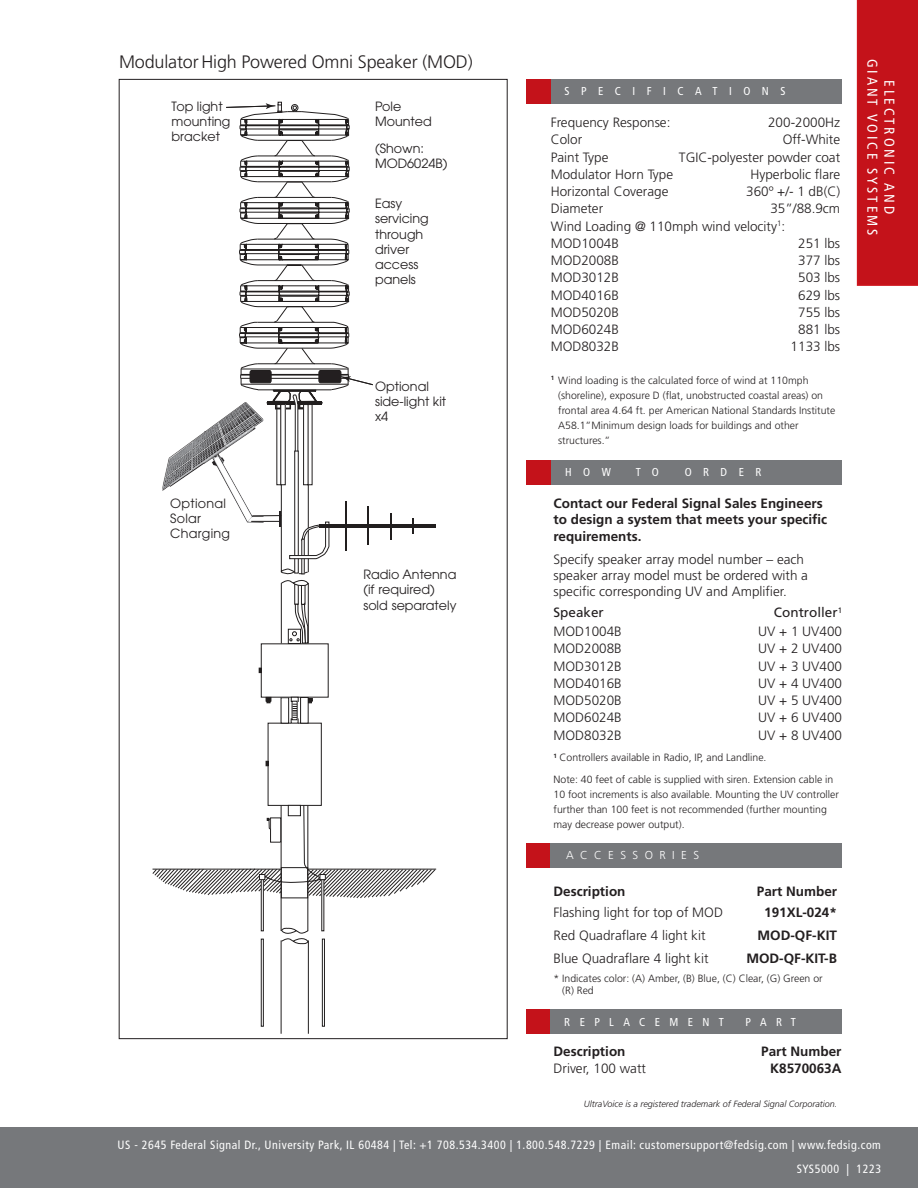
<style>
.page{position:relative;width:918px;height:1188px;background:#fff}
.page>*{position:absolute;margin:0;border:0;box-sizing:border-box;transform-origin:0 0}
.t1{font:300 18px "Frutiger LT Std";letter-spacing:-.01em;color:#231f20}
.t2{font:condensed 14.25px/17.1px "Frutiger LT Std";letter-spacing:.2em;color:#fff;text-align:center}
.t3{font:300 13.5px/17.2px "Frutiger LT Std";color:#231f20}
.t4{font:700 13.5px/16.2px "Frutiger LT Std";color:#231f20}
.t5{font:13.5px "Frutiger LT Std";color:#231f20}
.t6{font:12.75px/15.3px "Avant Garde";color:#231f20}
.t7{font:12.75px/15.3px "Avant Garde";letter-spacing:.025em;color:#231f20}
.t8{font:condensed 12px/24px "Frutiger LT Std";letter-spacing:.045em;color:#fff;text-align:right}
.t9{font:condensed 11.55px "Frutiger LT Std";letter-spacing:1em;color:#fff}
.t10{font:condensed 11.55px "Frutiger LT Std";letter-spacing:.82em;color:#fff}
.t11{font:300 11.55px "Frutiger LT Std";letter-spacing:.56em;color:#fff}
.t12{font:300 10.5px/15px "Frutiger LT Std";color:#231f20}
.t13{font:italic 300 9px "Frutiger LT Std";color:#231f20}
</style>
<div class="page">
<div style="left:0;top:1127px;width:918px;height:61px;background:#76787b"></div>
<div style="left:857px;top:0;width:61px;height:286px;background:#c4121a"></div>
<div style="left:526px;top:79px;width:25px;height:25px;background:#c4121a"></div>
<div style="left:551px;top:79px;width:290px;height:25px;background:#76787b"></div>
<svg style="left:309px;top:698px;width:4px;height:6px"></svg>
<div style="left:280px;top:404px;width:6px;height:81px;border:1px solid #211e1e"></div>
<div style="left:303px;top:404px;width:6px;height:81px;border:1px solid #211e1e"></div>
<div style="left:294px;top:451px;width:5px;height:123px;border:1px solid #211e1e"></div>
<div style="left:294px;top:584px;width:5px;height:21px;border:1px solid #211e1e"></div>
<div style="left:301px;top:584px;width:4px;height:21px;border:1px solid #211e1e"></div>
<hr style="left:345px;top:501px;width:1px;height:50px;background:#211e1e">
<hr style="left:368px;top:507px;width:1px;height:38px;background:#211e1e">
<svg style="left:390px;top:513px;width:1px;height:27px"></svg>
<svg style="left:413px;top:519px;width:1px;height:15px"></svg>
<hr style="left:320px;top:525px;width:116px;height:3px;background:#211e1e">
<hr style="left:308px;top:583px;width:1px;height:60px;background:#211e1e">
<hr style="left:281px;top:583px;width:1px;height:60px;background:#211e1e">
<div style="left:288px;top:629px;width:13px;height:15px;border:1px solid #211e1e"></div>
<svg style="left:289px;top:603px;width:20px;height:40px"></svg>
<div style="left:261px;top:643px;width:68px;height:55px;border:1px solid #211e1e"></div>
<div style="left:268px;top:723px;width:54px;height:83px;border:1px solid #211e1e"></div>
<div style="left:281px;top:697px;width:8px;height:27px;border:1px solid #211e1e"></div>
<div style="left:300px;top:697px;width:9px;height:27px;border:1px solid #211e1e"></div>
<div style="left:291px;top:697px;width:8px;height:5px;border:1px solid #211e1e"></div>
<svg style="left:265px;top:696px;width:7px;height:8px"></svg>
<svg style="left:259px;top:668px;width:3px;height:5px"></svg>
<svg style="left:266px;top:761px;width:3px;height:5px"></svg>
<svg style="left:291px;top:697px;width:7px;height:26px"></svg>
<svg style="left:152px;top:804px;width:284px;height:229px"></svg>
<hr style="left:153px;top:869px;width:128px;height:1px;background:#211e1e">
<hr style="left:308px;top:869px;width:128px;height:1px;background:#211e1e">
<img style="left:162px;top:417px;width:89px;height:106px">
<svg style="left:251px;top:484px;width:79px;height:104px"></svg>
<svg style="left:225px;top:102px;width:148px;height:351px"></svg>
<div style="left:527px;top:460px;width:25px;height:25px;background:#c4121a"></div>
<div style="left:551px;top:460px;width:291px;height:25px;background:#76787b"></div>
<div style="left:526px;top:1009px;width:25px;height:25px;background:#c4121a"></div>
<div style="left:551px;top:1009px;width:291px;height:25px;background:#76787b"></div>
<div style="left:526px;top:843px;width:25px;height:25px;background:#c4121a"></div>
<div style="left:551px;top:843px;width:291px;height:25px;background:#76787b"></div>
<h1 class="t1" style="left:119px;top:51px;width:355px">Modulator High Powered Omni Speaker (MOD)</h1>
<p class="t6" style="left:172px;top:99px;width:60px">Top light mounting bracket</p>
<p class="t7" style="left:170px;top:495px;width:62px">Optional<br>Solar<br>Charging</p>
<p class="t6" style="left:375px;top:99px;width:58px">Pole<br>Mounted</p>
<p class="t6" style="left:375px;top:141px;width:74px">(Shown:<br>MOD6024B)</p>
<p class="t6" style="left:375px;top:196px;width:55px">Easy servicing through driver access panels</p>
<p class="t6" style="left:375px;top:378px;width:73px">Optional side-light kit x4</p>
<p class="t6" style="left:363px;top:567px;width:95px">Radio Antenna (if required) sold separately</p>
<p class="t9" style="left:565px;top:85px;width:222px">SPECIFICATIONS</p>
<p class="t3" style="left:551px;top:114px;width:121px">Frequency Response:</p>
<p class="t3" style="left:768px;top:114px;width:74px">200-2000Hz</p>
<p class="t3" style="left:551px;top:131px;width:33px">Color</p>
<p class="t3" style="left:783px;top:131px;width:59px">Off-White</p>
<p class="t3" style="left:551px;top:149px;width:59px">Paint Type</p>
<p class="t3" style="left:679px;top:149px;width:163px">TGIC-polyester powder coat</p>
<p class="t3" style="left:551px;top:166px;width:124px">Modulator Horn Type</p>
<p class="t3" style="left:750px;top:166px;width:91px">Hyperbolic flare</p>
<p class="t3" style="left:551px;top:183px;width:119px">Horizontal Coverage</p>
<p class="t3" style="left:746px;top:183px;width:96px">360º +/- 1 dB(C)</p>
<p class="t3" style="left:551px;top:200px;width:54px">Diameter</p>
<p class="t3" style="left:551px;top:200px;width:291px;text-indent:220px">35”/88.9cm<br>Wind Loading @ 110mph wind velocity<sup>1</sup>:<br>MOD1004B</p>
<p class="t3" style="left:798px;top:235px;width:44px">251 lbs</p>
<p class="t3" style="left:551px;top:252px;width:70px">MOD2008B</p>
<p class="t3" style="left:798px;top:252px;width:44px">377 lbs</p>
<p class="t3" style="left:551px;top:269px;width:70px">MOD3012B</p>
<p class="t3" style="left:798px;top:269px;width:44px">503 lbs</p>
<p class="t3" style="left:551px;top:287px;width:70px">MOD4016B</p>
<p class="t3" style="left:798px;top:287px;width:44px">629 lbs</p>
<p class="t3" style="left:551px;top:304px;width:70px">MOD5020B</p>
<p class="t3" style="left:798px;top:304px;width:44px">755 lbs</p>
<p class="t3" style="left:551px;top:321px;width:70px">MOD6024B</p>
<p class="t3" style="left:798px;top:321px;width:44px">881 lbs</p>
<p class="t3" style="left:551px;top:338px;width:70px">MOD8032B</p>
<p class="t3" style="left:791px;top:338px;width:51px">1133 lbs</p>
<p class="t12" style="left:558px;top:373px;width:279px;text-indent:-7px"><sup>1</sup> Wind loading is the calculated force of wind at 110mph (shoreline), exposure D (flat, unobstructed coastal areas) on frontal area 4.64 ft. per American National Standards Institute A58.1”Minimum design loads for buildings and other structures.”</p>
<p class="t9" style="left:565px;top:465px;width:47px">HOW</p>
<p class="t9" style="left:636px;top:465px;width:25px">T O</p>
<p class="t9" style="left:685px;top:465px;width:78px">ORDER</p>
<p class="t4" style="left:554px;top:495px;width:275px">Contact our Federal Signal Sales Engineers to design a system that meets your specific requirements.</p>
<p class="t3" style="left:554px;top:551px;width:256px;line-height:16.2px">Specify speaker array model number – each speaker array model must be ordered with a specific corresponding UV and Amplifier.</p>
<p class="t5" style="left:554px;top:605px;width:52px">Speaker</p>
<p class="t5" style="left:774px;top:605px;width:70px">Controller<sup>1</sup></p>
<p class="t3" style="left:554px;top:623px;width:70px">MOD1004B</p>
<p class="t3" style="left:758px;top:623px;width:85px">UV + 1 UV400</p>
<p class="t3" style="left:554px;top:640px;width:70px">MOD2008B</p>
<p class="t3" style="left:758px;top:640px;width:85px">UV + 2 UV400</p>
<p class="t3" style="left:554px;top:658px;width:70px">MOD3012B</p>
<p class="t3" style="left:758px;top:658px;width:85px">UV + 3 UV400</p>
<p class="t3" style="left:554px;top:675px;width:70px">MOD4016B</p>
<p class="t3" style="left:758px;top:675px;width:85px">UV + 4 UV400</p>
<p class="t3" style="left:554px;top:692px;width:70px">MOD5020B</p>
<p class="t3" style="left:758px;top:692px;width:85px">UV + 5 UV400</p>
<p class="t3" style="left:554px;top:709px;width:70px">MOD6024B</p>
<p class="t3" style="left:758px;top:709px;width:85px">UV + 6 UV400</p>
<p class="t3" style="left:554px;top:727px;width:70px">MOD8032B</p>
<p class="t3" style="left:758px;top:727px;width:85px">UV + 8 UV400</p>
<p class="t12" style="left:554px;top:747px;width:281px;line-height:21.8px"><sup>1</sup> Controllers available in Radio, IP, and Landline.<br>Note: 40 feet of cable is supplied with siren. Extension cable in</p>
<p class="t12" style="left:554px;top:787px;width:287px">10 foot increments is also available. Mounting the UV controller further than 100 feet is not recommended (further mounting may decrease power output).</p>
<p class="t11" style="left:566px;top:848px;width:135px">ACCESSORIES</p>
<p class="t4" style="left:554px;top:883px;width:73px">Description</p>
<p class="t4" style="left:757px;top:883px;width:82px">Part Number</p>
<p class="t3" style="left:554px;top:904px;width:171px">Flashing light for top of MOD</p>
<p class="t4" style="left:764px;top:904px;width:74px">191XL-024*</p>
<p class="t3" style="left:554px;top:927px;width:154px">Red Quadraflare 4 light kit</p>
<p class="t4" style="left:758px;top:927px;width:81px">MOD-QF-KIT</p>
<p class="t3" style="left:554px;top:950px;width:157px">Blue Quadraflare 4 light kit</p>
<p class="t4" style="left:746px;top:950px;width:92px">MOD-QF-KIT-B</p>
<p class="t12" style="left:562px;top:972px;width:262px;line-height:12px;text-indent:-9px">* Indicates color: (A) Amber, (B) Blue, (C) Clear, (G) Green or (R) Red</p>
<p class="t10" style="left:564px;top:1015px;width:161px">REPLACEMENT</p>
<p class="t9" style="left:746px;top:1015px;width:52px">PART</p>
<p class="t4" style="left:554px;top:1043px;width:73px">Description</p>
<p class="t4" style="left:761px;top:1043px;width:82px">Part Number</p>
<p class="t3" style="left:554px;top:1060px;width:94px">Driver, 100 watt</p>
<p class="t4" style="left:770px;top:1061px;width:73px">K8570063A</p>
<p class="t13" style="left:584px;top:1098px;width:255px">UltraVoice is a registered trademark of Federal Signal Corporation.</p>
<p class="t2" style="left:898px;top:59px;width:178px;rotate:90deg">ELECTRONIC AND<br>GIANT VOICE SYSTEMS</p>
<p class="t8" style="left:118px;top:1132px;width:765px">US - 2645 Federal Signal Dr., University Park, IL 60484 | Tel: +1 708.534.3400 | 1.800.548.7229 | Email: customersupport@fedsig.com | www.fedsig.com<br>SYS5000 | 1223</p>
</div>
